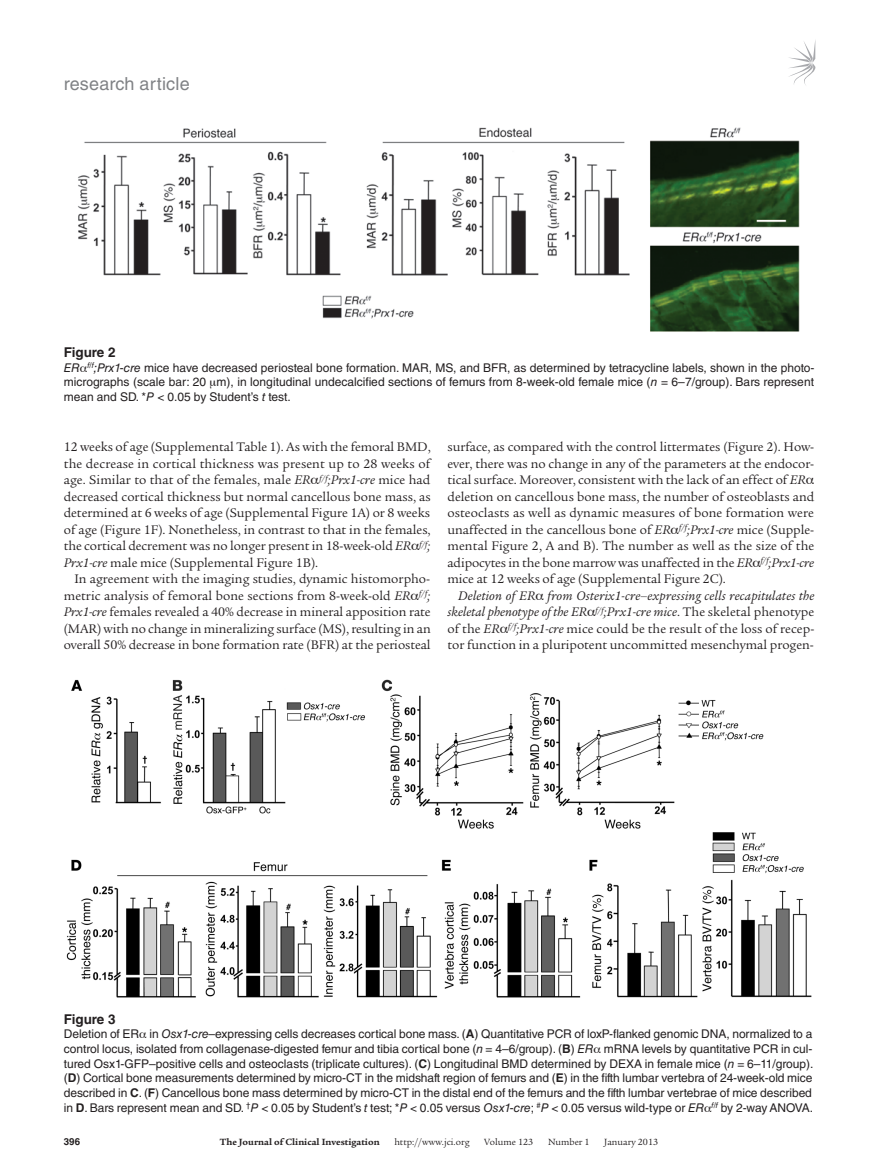
<style>
.page{position:relative;width:878px;height:1175px;background:#fff}
.page>*{position:absolute;margin:0;border:0;box-sizing:border-box;transform-origin:0 0}
.t1{font:18px "Helvetica LT Std";letter-spacing:.01em;color:#808285}
.t2{font:13.5px/16.5px "Legacy Serif Std";letter-spacing:-.005em;color:#231f20;text-align:justify}
.t3{font:700 13.5px "Helvetica LT Std";color:#231f20}
.t4{font:12px/14.7px "Helvetica LT Std";letter-spacing:-.005em;color:#231f20;text-align:justify}
.t5{font:9.75px "Legacy Serif Std";color:#231f20}
.t6{font:700 9.75px "Legacy Serif Std";color:#231f20}
.t7{font:700 9.75px "Helvetica LT Std";color:#231f20}
.s1{font-style:italic}
.s2{font-weight:700}
</style>
<div class="page">
<svg style="left:789px;top:42px;width:26px;height:43px"></svg>
<img style="left:78px;top:127px;width:722px;height:205px">
<img style="left:66px;top:679px;width:746px;height:319px">
<h1 class="t1" style="left:64px;top:73px;width:127px">research article</h1>
<p class="t3" style="left:64px;top:344px;width:53px">Figure 2</p>
<p class="t4" style="left:64px;top:360px;width:752px"><span class="s1">ER</span> <sup>f/f</sup><span class="s1">;Prx1-cre</span> mice have decreased periosteal bone formation. MAR, MS, and BFR, as determined by tetracycline labels, shown in the photo&shy;micrographs (scale bar: 20 m), in longitudinal undecalcified sections of femurs from 8-week-old female mice (<span class="s1">n</span> = 6–7/group). Bars represent mean and SD. *<span class="s1">P</span> &lt; 0.05 by Student’s <span class="s1">t</span> test.</p>
<p class="t2" style="left:64px;top:439px;width:368px">12 weeks of age (Supplemental Table 1). As with the femoral BMD, the decrease in cortical thickness was present up to 28 weeks of age. Similar to that of the females, male <span class="s1">ER</span> <sup>f/f</sup><span class="s1">;Prx1-cre</span> mice had decreased cortical thickness but normal cancellous bone mass, as determined at 6 weeks of age (Supplemental Figure 1A) or 8 weeks of age (Figure 1F). Nonetheless, in contrast to that in the females, the cortical decrement was no longer present in 18-week-old <span class="s1">ER</span> <sup>f/f</sup><span class="s1">; Prx1-cre</span> male mice (Supplemental Figure 1B).</p>
<p class="t2" style="left:64px;top:571px;width:368px;text-indent:11px">In agreement with the imaging studies, dynamic histomorpho&shy;metric analysis of femoral bone sections from 8-week-old <span class="s1">ER</span> <sup>f/f</sup><span class="s1">; Prx1-cre</span> females revealed a 40% decrease in mineral apposition rate (MAR) with no change in mineralizing surface (MS), resulting in an overall 50% decrease in bone formation rate (BFR) at the periosteal</p>
<p class="t2" style="left:447px;top:439px;width:368px;text-align:left">surface, as compared with the control littermates (Figure 2). How&shy;ever, there was no change in any of the parameters at the endocor&shy;tical surface. Moreover, consistent with the lack of an effect of <span class="s1">ER </span>deletion on cancellous bone mass, the number of osteoblasts and osteoclasts as well as dynamic measures of bone formation were unaffected in the cancellous bone of <span class="s1">ER</span> <sup>f/f</sup><span class="s1">;Prx1-cre</span> mice (Supple&shy;mental Figure 2, A and B). The number as well as the size of the adipocytes in the bone marrow was unaffected in the <span class="s1">ER</span> <sup>f/f</sup><span class="s1">;Prx1-cre </span>mice at 12 weeks of age (Supplemental Figure 2C).</p>
<p class="t2" style="left:447px;top:587px;width:368px;text-indent:11px"><span class="s1">Deletion of ER from Osterix1-cre–expressing cells recapitulates the skeletal phenotype of the ER</span> <sup>f/f</sup><span class="s1">;Prx1-cre mice</span>. The skeletal phenotype of the <span class="s1">ER</span> <sup>f/f</sup><span class="s1">;Prx1-cre</span> mice could be the result of the loss of recep&shy;tor function in a pluripotent uncommitted mesenchymal progen-</p>
<p class="t3" style="left:64px;top:1010px;width:53px">Figure 3</p>
<p class="t4" style="left:64px;top:1026px;width:751px;text-align:left">Deletion of ER in <span class="s1">Osx1-cre</span>–expressing cells decreases cortical bone mass. (<span class="s2">A</span>) Quantitative PCR of loxP-flanked genomic DNA, normalized to a control locus, isolated from collagenase-digested femur and tibia cortical bone (<span class="s1">n</span> = 4–6/group). (<span class="s2">B</span>) <span class="s1">ER</span> mRNA levels by quantitative PCR in cul&shy;tured Osx1-GFP–positive cells and osteoclasts (triplicate cultures). (<span class="s2">C</span>) Longitudinal BMD determined by DEXA in female mice (<span class="s1">n</span> = 6–11/group). (<span class="s2">D</span>) Cortical bone measurements determined by micro-CT in the midshaft region of femurs and (<span class="s2">E</span>) in the fifth lumbar vertebra of 24-week-old mice described in <span class="s2">C</span>. (<span class="s2">F</span>) Cancellous bone mass determined by micro-CT in the distal end of the femurs and the fifth lumbar vertebrae of mice described in <span class="s2">D</span>. Bars represent mean and SD. <sup>†</sup><span class="s1">P</span> &lt; 0.05 by Student’s <span class="s1">t</span> test; *<span class="s1">P</span> &lt; 0.05 versus <span class="s1">Osx1-cre</span>; <sup>#</sup><span class="s1">P</span> &lt; 0.05 versus wild-type or <span class="s1">ER</span> <sup>f/f</sup> by 2-way ANOVA.</p>
<p class="t7" style="left:64px;top:1135px;width:18px">396</p>
<p class="t6" style="left:220px;top:1135px;width:161px">The Journal of Clinical Investigation</p>
<p class="t5" style="left:394px;top:1136px;width:77px">http://www.jci.org</p>
<p class="t5" style="left:484px;top:1136px;width:50px">Volume 123</p>
<p class="t5" style="left:548px;top:1136px;width:43px">Number 1</p>
<p class="t5" style="left:604px;top:1136px;width:55px">January 2013</p>
</div>
